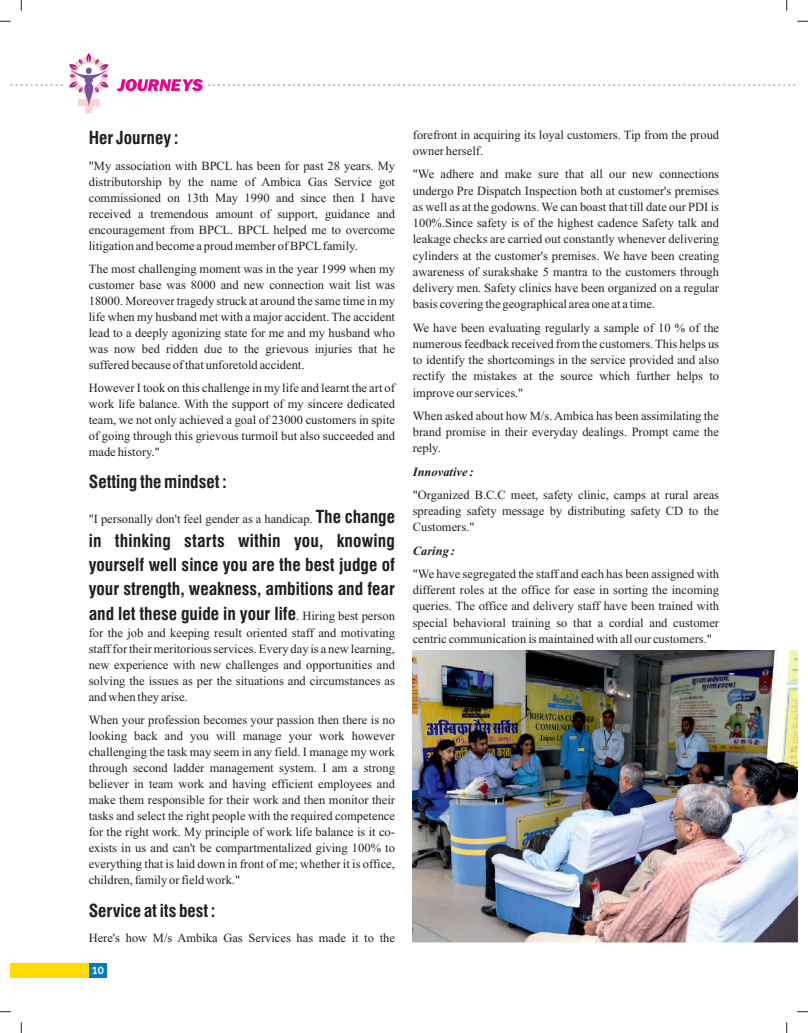
<style>
.page{position:relative;width:808px;height:1033px;background:#fff}
.page>*{position:absolute;margin:0;border:0;box-sizing:border-box;transform-origin:0 0}
.t1{font:700 condensed 17.5px "Swiss 721 BT";color:#231f20}
.t2{font:12.5px/16px "Times New Roman";color:#231f20}
.t3{font:italic 700 12.5px "Times New Roman";color:#231f20}
.t4{font:500 11.25px "Effra";color:#fff}
.s1{font-family:"Swiss 721 BT";font-weight:700;font-stretch:condensed;font-size:17.5px}
.s2{font-family:"Times New Roman";font-weight:400;font-stretch:normal;font-size:12.5px}
</style>
<div class="page">
<div style="left:11px;top:963px;width:78px;height:15px;background:#ffdc01"></div>
<div style="left:89px;top:963px;width:17px;height:15px;background:#007ec5"></div>
<svg style="left:117px;top:79px;width:679px;height:12px"></svg>
<svg style="left:11px;top:53px;width:97px;height:60px"></svg>
<img style="left:413px;top:650px;width:384px;height:292px">
<h1 class="t1" style="left:89px;top:131px;width:91px">Her Journey :</h1>
<p class="t2" style="left:413px;top:128px;width:308px">forefront in acquiring its loyal customers. Tip from the proud</p>
<p class="t2" style="left:413px;top:144px;width:72px">owner herself.</p>
<p class="t2" style="left:89px;top:159px;width:308px">"My association with BPCL has been for past 28 years. My</p>
<p class="t2" style="left:413px;top:167px;width:308px">"We adhere and make sure that all our new connections</p>
<p class="t2" style="left:89px;top:175px;width:308px">distributorship by the name of Ambica Gas Service got</p>
<p class="t2" style="left:413px;top:183px;width:308px">undergo Pre Dispatch Inspection both at customer's premises</p>
<p class="t2" style="left:89px;top:191px;width:308px">commissioned on 13th May 1990 and since then I have</p>
<p class="t2" style="left:413px;top:200px;width:308px">as well as at the godowns. We can boast that till date our PDI is</p>
<p class="t2" style="left:89px;top:207px;width:308px">received a tremendous amount of support, guidance and</p>
<p class="t2" style="left:413px;top:216px;width:308px">100%.Since safety is of the highest cadence Safety talk and</p>
<p class="t2" style="left:89px;top:223px;width:308px">encouragement from BPCL. BPCL helped me to overcome</p>
<p class="t2" style="left:413px;top:232px;width:308px">leakage checks are carried out constantly whenever delivering</p>
<p class="t2" style="left:89px;top:239px;width:270px">litigation and become a proud member of BPCLfamily.</p>
<p class="t2" style="left:413px;top:249px;width:308px">cylinders at the customer's premises. We have been creating</p>
<p class="t2" style="left:89px;top:262px;width:308px">The most challenging moment was in the year 1999 when my</p>
<p class="t2" style="left:413px;top:265px;width:308px">awareness of surakshake 5 mantra to the customers through</p>
<p class="t2" style="left:89px;top:278px;width:308px">customer base was 8000 and new connection wait list was</p>
<p class="t2" style="left:413px;top:281px;width:308px">delivery men. Safety clinics have been organized on a regular</p>
<p class="t2" style="left:89px;top:294px;width:308px">18000. Moreover tragedy struck at around the same time in my</p>
<p class="t2" style="left:413px;top:297px;width:244px">basis covering the geographical area one at a time.</p>
<p class="t2" style="left:89px;top:310px;width:308px">life when my husband met with a major accident. The accident</p>
<p class="t2" style="left:413px;top:321px;width:308px">We have been evaluating regularly a sample of 10 % of the</p>
<p class="t2" style="left:89px;top:326px;width:308px">lead to a deeply agonizing state for me and my husband who</p>
<p class="t2" style="left:413px;top:337px;width:308px">numerous feedback received from the customers. This helps us</p>
<p class="t2" style="left:89px;top:342px;width:308px">was now bed ridden due to the grievous injuries that he</p>
<p class="t2" style="left:413px;top:353px;width:308px">to identify the shortcomings in the service provided and also</p>
<p class="t2" style="left:89px;top:357px;width:217px">suffered because of that unforetold accident.</p>
<p class="t2" style="left:413px;top:369px;width:308px">rectify the mistakes at the source which further helps to</p>
<p class="t2" style="left:89px;top:380px;width:308px">However I took on this challenge in my life and learnt the art of</p>
<p class="t2" style="left:413px;top:386px;width:112px">improve our services."</p>
<p class="t2" style="left:89px;top:396px;width:308px">work life balance. With the support of my sincere dedicated</p>
<p class="t2" style="left:413px;top:409px;width:308px">When asked about how M/s. Ambica has been assimilating the</p>
<p class="t2" style="left:89px;top:412px;width:308px">team, we not only achieved a goal of 23000 customers in spite</p>
<p class="t2" style="left:413px;top:425px;width:308px">brand promise in their everyday dealings. Prompt came the</p>
<p class="t2" style="left:89px;top:428px;width:308px">of going through this grievous turmoil but also succeeded and made history."</p>
<p class="t2" style="left:413px;top:441px;width:29px">reply.</p>
<p class="t3" style="left:413px;top:467px;width:62px">Innovative :</p>
<h1 class="t1" style="left:89px;top:474px;width:140px">Setting the mindset :</h1>
<p class="t2" style="left:413px;top:488px;width:308px">"Organized B.C.C meet, safety clinic, camps at rural areas spreading safety message by distributing safety CD to the</p>
<p class="t2" style="left:89px;top:511px;width:308px">"I personally don't feel gender as a handicap. <span class="s1">The change</span></p>
<p class="t2" style="left:413px;top:520px;width:63px">Customers."</p>
<h1 class="t1" style="left:89px;top:533px;width:368px">in thinking starts within you, knowing <sub>Caring</sub> <sub>:</sub></h1>
<p class="t2" style="left:89px;top:566px;width:632px;text-align:right"><sup>yourself</sup> <sup>well</sup> <sup>since</sup> <sup>you</sup> <sup>are</sup> <sup>the</sup> <sup>best</sup> <sup>judge</sup> <sup>of</sup> "We have segregated the staff and each has been assigned with <span class="s1">your strength, weakness, ambitions and fear</span> different roles at the office for ease in sorting the incoming queries. The office and delivery staff have been trained with</p>
<h1 class="t1" style="left:89px;top:606px;width:308px">and let these guide in your life<span class="s2">. Hiring best person</span></h1>
<p class="t2" style="left:413px;top:615px;width:308px">special behavioral training so that a cordial and customer</p>
<p class="t2" style="left:89px;top:626px;width:308px">for the job and keeping result oriented staff and motivating</p>
<p class="t2" style="left:413px;top:632px;width:301px">centric communication is maintained with all our customers."</p>
<p class="t2" style="left:89px;top:642px;width:308px;text-align:justify">staff for their meritorious services. Every day is a new learning, new experience with new challenges and opportunities and solving the issues as per the situations and circumstances as and when they arise.</p>
<p class="t2" style="left:89px;top:713px;width:308px;text-align:justify">When your profession becomes your passion then there is no looking back and you will manage your work however challenging the task may seem in any field. I manage my work through second ladder management system. I am a strong believer in team work and having efficient employees and make them responsible for their work and then monitor their tasks and select the right people with the required competence for the right work. My principle of work life balance is it co&shy;exists in us and can't be compartmentalized giving 100% to everything that is laid down in front of me; whether it is office, children, family or field work."</p>
<h1 class="t1" style="left:89px;top:903px;width:128px">Service at its best :</h1>
<p class="t2" style="left:89px;top:930px;width:308px">Here's how M/s Ambika Gas Services has made it to the</p>
<p class="t4" style="left:92px;top:966px;width:14px">10</p>
</div>
